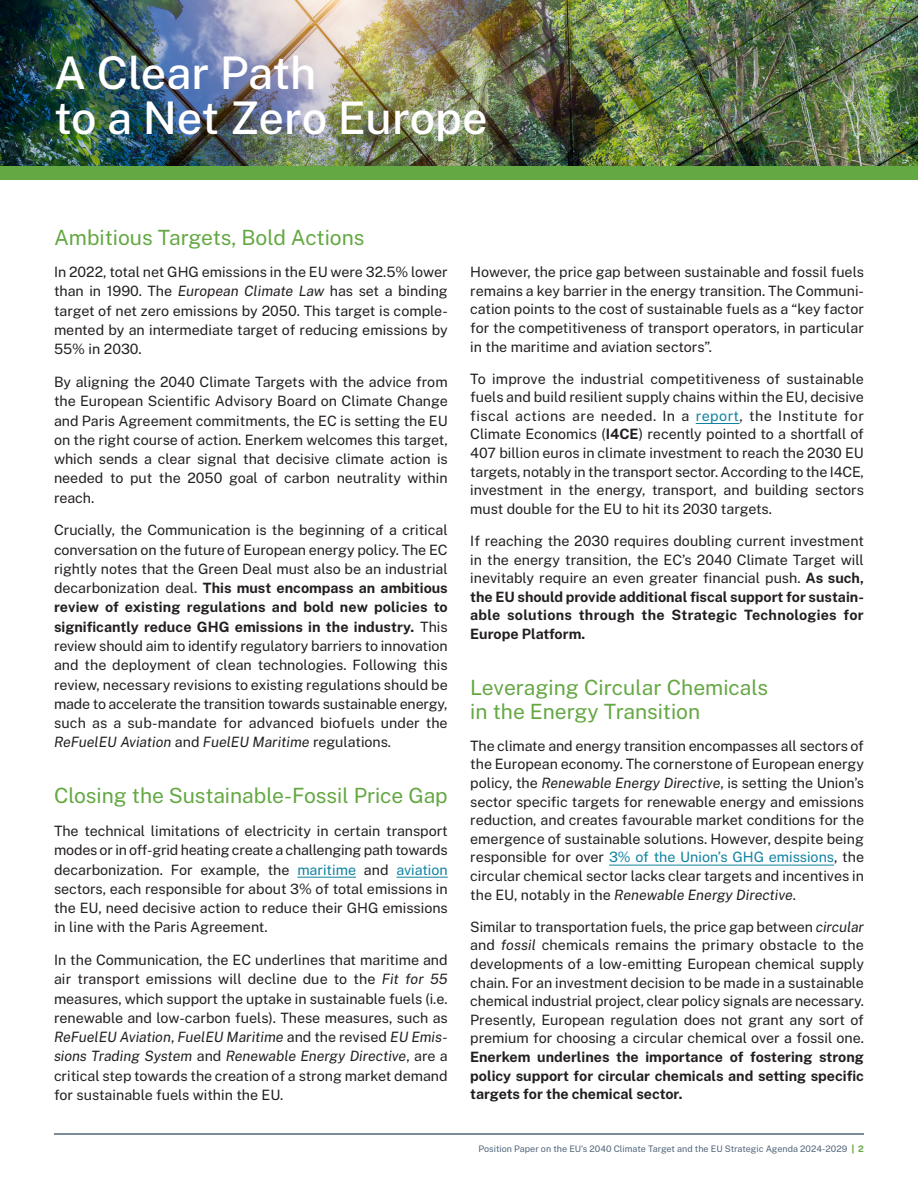
<style>
.page{position:relative;width:918px;height:1188px;background:#fff}
.page>*{position:absolute;margin:0;border:0;box-sizing:border-box;transform-origin:0 0}
.Titres{font:500 45px/45px "Public Sans";letter-spacing:-.005em;color:#fff}
.Sous-titre{font:21px/24px "Public Sans";color:#64a843}
.Texte_courant{font:14.25px/19.2px "Public Sans";color:#231f20;text-align:justify}
.Texte_courant-2{font:9px "Public Sans";color:#506579}
.s1{font-style:italic}
.s2{font-weight:700}
.s3{color:#0f83a1}
.s4{font-weight:900;color:#64a843}
.s5{font-weight:700;color:#64a843}
</style>
<div class="page">
<hr style="left:297px;top:877px;width:59px;height:1px;background:#0f83a1">
<hr style="left:396px;top:877px;width:52px;height:1px;background:#0f83a1">
<hr style="left:696px;top:423px;width:44px;height:1px;background:#0f83a1">
<hr style="left:609px;top:865px;width:225px;height:1px;background:#0f83a1">
<img style="left:0;top:0;width:918px;height:166px">
<div style="left:0;top:166px;width:918px;height:14px;background:#64a843"></div>
<hr style="left:54px;top:1133px;width:810px;height:2px;background:#506579">
<p class="Titres" style="left:54px;top:48px;width:435px">A Clear Path<br>to a Net Zero Europe</p>
<p class="Sous-titre" style="left:54px;top:224px;width:312px">Ambitious Targets, Bold Actions</p>
<p class="Texte_courant" style="left:54px;top:262px;width:395px">In 2022, total net GHG emissions in the EU were 32.5% lower than in 1990. The <span class="s1">European Climate Law</span> has set a binding target of net zero emissions by 2050. This target is comple&shy;mented by an intermediate target of reducing emissions by 55% in 2030.</p>
<p class="Texte_courant" style="left:54px;top:372px;width:395px">By aligning the 2040 Climate Targets with the advice from the European Scientific Advisory Board on Climate Change and Paris Agreement commitments, the EC is setting the EU on the right course of action. Enerkem welcomes this target, which sends a clear signal that decisive climate action is needed to put the 2050 goal of carbon neutrality within reach.</p>
<p class="Texte_courant" style="left:54px;top:520px;width:395px">Crucially, the Communication is the beginning of a critical conversation on the future of European energy policy. The EC rightly notes that the Green Deal must also be an industrial decarbonization deal. <span class="s2">This must encompass an ambitious review of existing regulations and bold new policies to significantly reduce GHG emissions in the industry.</span> This review should aim to identify regulatory barriers to innovation and the deployment of clean technologies. Following this review, necessary revisions to existing regulations should be made to accelerate the transition towards sustainable energy, such as a sub-mandate for advanced biofuels under the <span class="s1">ReFuelEU Aviation</span> and <span class="s1">FuelEU Maritime</span> regulations.</p>
<p class="Sous-titre" style="left:54px;top:783px;width:395px">Closing the Sustainable-Fossil Price Gap</p>
<p class="Texte_courant" style="left:54px;top:821px;width:395px">The technical limitations of electricity in certain transport modes or in off-grid heating create a challenging path towards decarbonization. For example, the <span class="s3">maritime</span> and <span class="s3">aviation </span>sectors, each responsible for about 3% of total emissions in the EU, need decisive action to reduce their GHG emissions in line with the Paris Agreement.</p>
<p class="Texte_courant" style="left:54px;top:950px;width:395px">In the Communication, the EC underlines that maritime and air transport emissions will decline due to the <span class="s1">Fit for 55 </span>measures, which support the uptake in sustainable fuels (i.e. renewable and low-carbon fuels). These measures, such as <span class="s1">ReFuelEU Aviation</span>, <span class="s1">FuelEU Maritime</span> and the revised <span class="s1">EU Emis&shy;sions Trading System</span> and <span class="s1">Renewable Energy Directive</span>, are a critical step towards the creation of a strong market demand for sustainable fuels within the EU.</p>
<p class="Texte_courant" style="left:470px;top:262px;width:395px;line-height:18.6px">However, the price gap between sustainable and fossil fuels remains a key barrier in the energy transition. The Communi&shy;cation points to the cost of sustainable fuels as a “key factor for the competitiveness of transport operators, in particular in the maritime and aviation sectors”.</p>
<p class="Texte_courant" style="left:470px;top:368px;width:395px;line-height:18.6px">To improve the industrial competitiveness of sustainable fuels and build resilient supply chains within the EU, decisive fiscal actions are needed. In a <span class="s3">report</span>, the Institute for Climate Economics (<span class="s2">I4CE</span>) recently pointed to a shortfall of 407 billion euros in climate investment to reach the 2030 EU targets, notably in the transport sector. According to the I4CE, investment in the energy, transport, and building sectors must double for the EU to hit its 2030 targets.</p>
<p class="Texte_courant" style="left:470px;top:531px;width:395px;line-height:18.6px">If reaching the 2030 requires doubling current investment in the energy transition, the EC’s 2040 Climate Target will inevitably require an even greater financial push. <span class="s2">As such, the EU should provide additional fiscal support for sustain&shy;able solutions through the Strategic Technologies for Europe Platform.</span></p>
<p class="Sous-titre" style="left:470px;top:674px;width:299px">Leveraging Circular Chemicals in the Energy Transition</p>
<p class="Texte_courant" style="left:470px;top:736px;width:395px;line-height:18.6px">The climate and energy transition encompasses all sectors of the European economy. The cornerstone of European energy policy, the <span class="s1">Renewable Energy Directive</span>, is setting the Union’s sector specific targets for renewable energy and emissions reduction, and creates favourable market conditions for the emergence of sustainable solutions. However, despite being responsible for over <span class="s3">3% of the Union’s GHG emissions</span>, the circular chemical sector lacks clear targets and incentives in the EU, notably in the <span class="s1">Renewable Energy Directive</span>.</p>
<p class="Texte_courant" style="left:470px;top:917px;width:395px;line-height:18.6px">Similar to transportation fuels, the price gap between <span class="s1">circular </span>and <span class="s1">fossil</span> chemicals remains the primary obstacle to the developments of a low-emitting European chemical supply chain. For an investment decision to be made in a sustainable chemical industrial project, clear policy signals are necessary.<br>Presently, European regulation does not grant any sort of premium for choosing a circular chemical over a fossil one.<br><span class="s2">Enerkem underlines the importance of fostering strong policy support for circular chemicals and setting specific targets for the chemical sector.</span></p>
<p class="Texte_courant-2" style="left:479px;top:1142px;width:387px">Position Paper on the EU’s 2040 Climate Target and the EU Strategic Agenda 2024-2029 <span class="s4">|</span> <span class="s5">2</span></p>
</div>
